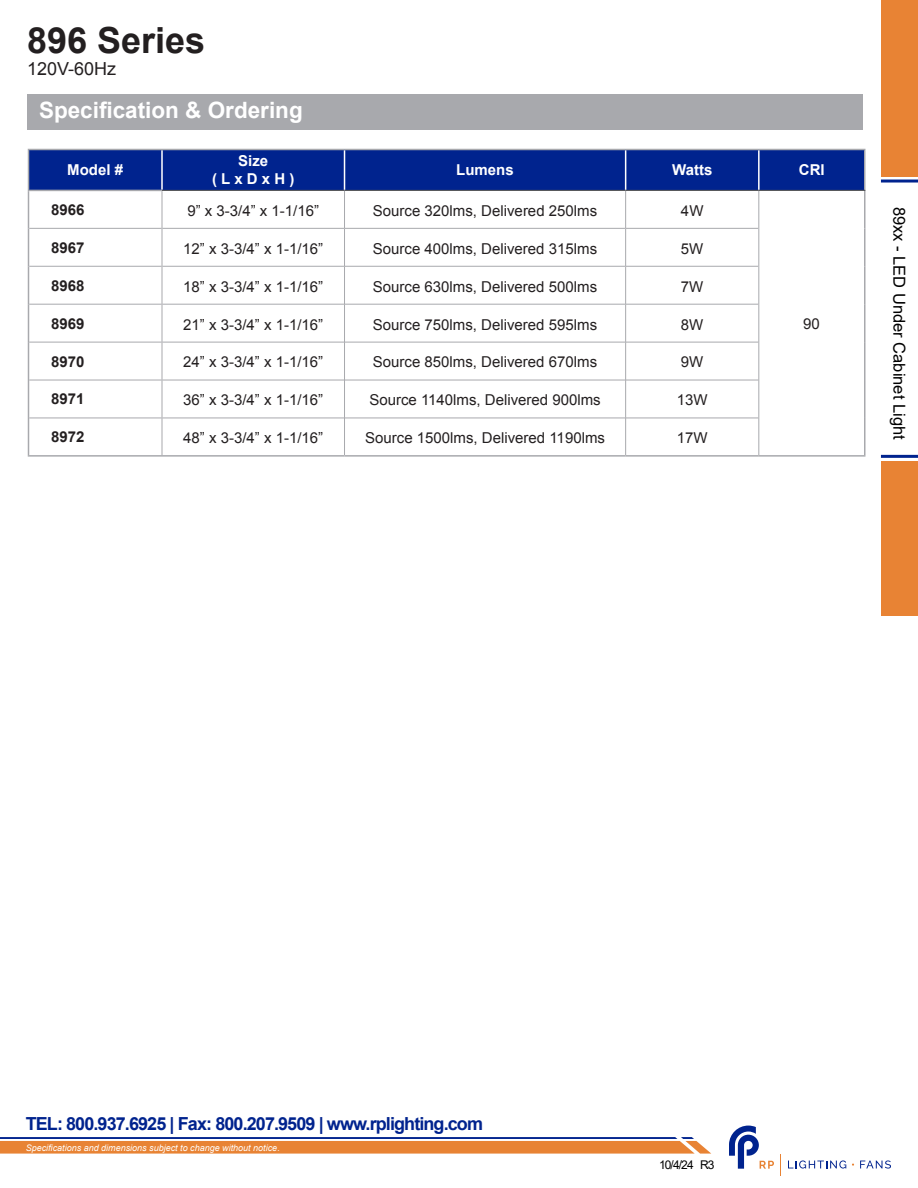
<style>
.page{position:relative;width:918px;height:1188px;background:#fff}
.page>*{position:absolute;margin:0;border:0;box-sizing:border-box;transform-origin:0 0}
.t1{font:700 36px "Arial";color:#231f20}
.t2{font:700 22.5px "Arial";color:#fff}
.t3{font:700 18px "Arial";letter-spacing:-.05em;color:#00238e}
.t4{font:18px "Arial";color:#231f20}
.t5{font:16.5px "Arial";color:#000}
.t6{font:15px "Arial";color:#231f20}
.t7{font:700 15px/18px "Arial";color:#fff;text-align:center}
.t8{font:700 15px "Arial";color:#231f20}
.t9{font:12px "Arial";color:#000}
.t10{font:italic 9px "Arial";color:#fff}
</style>
<div class="page">
<div style="left:881px;top:0;width:37px;height:177px;background:#e88334"></div>
<div style="left:881px;top:461px;width:37px;height:154px;background:#e88334"></div>
<hr style="left:881px;top:180px;width:37px;height:3px;background:#00238e">
<hr style="left:881px;top:455px;width:37px;height:3px;background:#00238e">
<svg style="left:788px;top:1160px;width:58px;height:9px"></svg>
<svg style="left:860px;top:1160px;width:31px;height:9px"></svg>
<svg style="left:729px;top:1126px;width:45px;height:43px"></svg>
<svg style="left:0;top:1137px;width:711px;height:17px;background:#d28c5e"></svg>
<div style="left:28px;top:94px;width:835px;height:36px;background:#a8a9ad"></div>
<div style="left:29px;top:150px;width:835px;height:40px;background:#00238e"></div>
<svg style="left:163px;top:191px;width:597px;height:264px"></svg>
<hr style="left:161px;top:150px;width:2px;height:40px;background:#fff">
<hr style="left:344px;top:150px;width:1px;height:40px;background:#fff">
<hr style="left:625px;top:150px;width:1px;height:40px;background:#fff">
<hr style="left:758px;top:150px;width:2px;height:40px;background:#fff">
<hr style="left:28px;top:190px;width:134px;height:1px;background:#a8a9ad">
<hr style="left:29px;top:228px;width:133px;height:1px;background:#a8a9ad">
<hr style="left:29px;top:266px;width:133px;height:1px;background:#a8a9ad">
<hr style="left:29px;top:304px;width:133px;height:1px;background:#a8a9ad">
<hr style="left:29px;top:342px;width:133px;height:1px;background:#a8a9ad">
<hr style="left:29px;top:380px;width:133px;height:1px;background:#a8a9ad">
<hr style="left:29px;top:418px;width:133px;height:1px;background:#a8a9ad">
<hr style="left:28px;top:149px;width:134px;height:1px;background:#a8a9ad">
<hr style="left:28px;top:150px;width:1px;height:40px;background:#a8a9ad">
<hr style="left:162px;top:149px;width:183px;height:1px;background:#a8a9ad">
<hr style="left:345px;top:149px;width:281px;height:1px;background:#a8a9ad">
<hr style="left:626px;top:149px;width:133px;height:1px;background:#a8a9ad">
<hr style="left:759px;top:149px;width:106px;height:1px;background:#a8a9ad">
<hr style="left:864px;top:150px;width:2px;height:40px;background:#a8a9ad">
<hr style="left:28px;top:191px;width:1px;height:37px;background:#a8a9ad">
<hr style="left:28px;top:228px;width:1px;height:38px;background:#a8a9ad">
<hr style="left:28px;top:266px;width:1px;height:38px;background:#a8a9ad">
<hr style="left:28px;top:304px;width:1px;height:38px;background:#a8a9ad">
<hr style="left:28px;top:342px;width:1px;height:38px;background:#a8a9ad">
<hr style="left:28px;top:380px;width:1px;height:38px;background:#a8a9ad">
<hr style="left:28px;top:418px;width:1px;height:37px;background:#a8a9ad">
<hr style="left:28px;top:455px;width:134px;height:2px;background:#a8a9ad">
<hr style="left:864px;top:191px;width:2px;height:37px;background:#a8a9ad">
<hr style="left:864px;top:228px;width:2px;height:38px;background:#a8a9ad">
<hr style="left:864px;top:266px;width:2px;height:38px;background:#a8a9ad">
<hr style="left:864px;top:304px;width:2px;height:38px;background:#a8a9ad">
<hr style="left:864px;top:342px;width:2px;height:38px;background:#a8a9ad">
<hr style="left:864px;top:380px;width:2px;height:38px;background:#a8a9ad">
<hr style="left:864px;top:418px;width:2px;height:37px;background:#a8a9ad">
<hr style="left:162px;top:455px;width:183px;height:2px;background:#a8a9ad">
<hr style="left:345px;top:455px;width:281px;height:2px;background:#a8a9ad">
<hr style="left:626px;top:455px;width:133px;height:2px;background:#a8a9ad">
<hr style="left:759px;top:455px;width:106px;height:2px;background:#a8a9ad">
<hr style="left:162px;top:228px;width:182px;height:1px;background:#a8a9ad">
<hr style="left:345px;top:228px;width:280px;height:1px;background:#a8a9ad">
<hr style="left:626px;top:228px;width:132px;height:1px;background:#a8a9ad">
<hr style="left:162px;top:266px;width:182px;height:1px;background:#a8a9ad">
<hr style="left:345px;top:266px;width:280px;height:1px;background:#a8a9ad">
<hr style="left:626px;top:266px;width:132px;height:1px;background:#a8a9ad">
<hr style="left:162px;top:304px;width:182px;height:1px;background:#a8a9ad">
<hr style="left:345px;top:304px;width:280px;height:1px;background:#a8a9ad">
<hr style="left:626px;top:304px;width:132px;height:1px;background:#a8a9ad">
<hr style="left:162px;top:342px;width:182px;height:1px;background:#a8a9ad">
<hr style="left:345px;top:342px;width:280px;height:1px;background:#a8a9ad">
<hr style="left:626px;top:342px;width:132px;height:1px;background:#a8a9ad">
<hr style="left:162px;top:380px;width:182px;height:1px;background:#a8a9ad">
<hr style="left:345px;top:380px;width:280px;height:1px;background:#a8a9ad">
<hr style="left:626px;top:380px;width:132px;height:1px;background:#a8a9ad">
<hr style="left:162px;top:418px;width:182px;height:1px;background:#a8a9ad">
<hr style="left:345px;top:418px;width:280px;height:1px;background:#a8a9ad">
<hr style="left:626px;top:418px;width:132px;height:1px;background:#a8a9ad">
<hr style="left:162px;top:191px;width:1px;height:37px;background:#a8a9ad">
<hr style="left:344px;top:191px;width:1px;height:37px;background:#a8a9ad">
<hr style="left:625px;top:191px;width:1px;height:37px;background:#a8a9ad">
<hr style="left:758px;top:191px;width:1px;height:37px;background:#a8a9ad">
<hr style="left:162px;top:228px;width:1px;height:38px;background:#a8a9ad">
<hr style="left:344px;top:228px;width:1px;height:38px;background:#a8a9ad">
<hr style="left:625px;top:228px;width:1px;height:38px;background:#a8a9ad">
<hr style="left:758px;top:228px;width:1px;height:38px;background:#a8a9ad">
<hr style="left:162px;top:266px;width:1px;height:38px;background:#a8a9ad">
<hr style="left:344px;top:266px;width:1px;height:38px;background:#a8a9ad">
<hr style="left:625px;top:266px;width:1px;height:38px;background:#a8a9ad">
<hr style="left:758px;top:266px;width:1px;height:38px;background:#a8a9ad">
<hr style="left:162px;top:304px;width:1px;height:38px;background:#a8a9ad">
<hr style="left:344px;top:304px;width:1px;height:38px;background:#a8a9ad">
<hr style="left:625px;top:304px;width:1px;height:38px;background:#a8a9ad">
<hr style="left:758px;top:304px;width:1px;height:38px;background:#a8a9ad">
<hr style="left:162px;top:342px;width:1px;height:38px;background:#a8a9ad">
<hr style="left:344px;top:342px;width:1px;height:38px;background:#a8a9ad">
<hr style="left:625px;top:342px;width:1px;height:38px;background:#a8a9ad">
<hr style="left:758px;top:342px;width:1px;height:38px;background:#a8a9ad">
<hr style="left:162px;top:380px;width:1px;height:38px;background:#a8a9ad">
<hr style="left:344px;top:380px;width:1px;height:38px;background:#a8a9ad">
<hr style="left:625px;top:380px;width:1px;height:38px;background:#a8a9ad">
<hr style="left:758px;top:380px;width:1px;height:38px;background:#a8a9ad">
<hr style="left:162px;top:418px;width:1px;height:37px;background:#a8a9ad">
<hr style="left:344px;top:418px;width:1px;height:37px;background:#a8a9ad">
<hr style="left:625px;top:418px;width:1px;height:37px;background:#a8a9ad">
<hr style="left:758px;top:418px;width:1px;height:37px;background:#a8a9ad">
<hr style="left:162px;top:190px;width:183px;height:1px;background:#57585a">
<hr style="left:345px;top:190px;width:281px;height:1px;background:#57585a">
<hr style="left:626px;top:190px;width:133px;height:1px;background:#57585a">
<hr style="left:759px;top:190px;width:106px;height:1px;background:#57585a">
<p class="t1" style="left:27px;top:17px;width:180px">896 Series</p>
<p class="t4" style="left:27px;top:57px;width:91px">120V-60Hz</p>
<h2 class="t2" style="left:39px;top:95px;width:265px">Specification &amp; Ordering</h2>
<p class="t7" style="left:67px;top:162px;width:57px">Model #</p>
<p class="t7" style="left:212px;top:153px;width:84px">Size<br>( L x D x H )</p>
<p class="t7" style="left:456px;top:162px;width:59px">Lumens</p>
<p class="t7" style="left:672px;top:162px;width:42px">Watts</p>
<p class="t7" style="left:799px;top:162px;width:27px">CRI</p>
<p class="t8" style="left:51px;top:200px;width:35px">8966</p>
<p class="t6" style="left:187px;top:201px;width:133px">9” x 3-3/4” x 1-1/16”</p>
<p class="t6" style="left:373px;top:201px;width:226px">Source 320lms, Delivered 250lms</p>
<p class="t6" style="left:681px;top:201px;width:24px">4W</p>
<p class="t8" style="left:51px;top:237px;width:35px">8967</p>
<p class="t6" style="left:183px;top:239px;width:142px">12” x 3-3/4” x 1-1/16”</p>
<p class="t6" style="left:373px;top:239px;width:226px">Source 400lms, Delivered 315lms</p>
<p class="t6" style="left:681px;top:239px;width:24px">5W</p>
<p class="t8" style="left:51px;top:275px;width:35px">8968</p>
<p class="t6" style="left:183px;top:277px;width:142px">18” x 3-3/4” x 1-1/16”</p>
<p class="t6" style="left:373px;top:277px;width:226px">Source 630lms, Delivered 500lms</p>
<p class="t6" style="left:681px;top:277px;width:24px">7W</p>
<p class="t8" style="left:51px;top:313px;width:35px">8969</p>
<p class="t6" style="left:183px;top:314px;width:142px">21” x 3-3/4” x 1-1/16”</p>
<p class="t6" style="left:373px;top:314px;width:226px">Source 750lms, Delivered 595lms</p>
<p class="t6" style="left:681px;top:314px;width:24px">8W</p>
<p class="t8" style="left:51px;top:351px;width:35px">8970</p>
<p class="t6" style="left:183px;top:352px;width:142px">24” x 3-3/4” x 1-1/16”</p>
<p class="t6" style="left:373px;top:352px;width:226px">Source 850lms, Delivered 670lms</p>
<p class="t6" style="left:681px;top:352px;width:24px">9W</p>
<p class="t8" style="left:51px;top:389px;width:35px">8971</p>
<p class="t6" style="left:183px;top:390px;width:142px">36” x 3-3/4” x 1-1/16”</p>
<p class="t6" style="left:369px;top:390px;width:233px">Source 1140lms, Delivered 900lms</p>
<p class="t6" style="left:677px;top:390px;width:32px">13W</p>
<p class="t8" style="left:51px;top:427px;width:35px">8972</p>
<p class="t6" style="left:183px;top:428px;width:142px">48” x 3-3/4” x 1-1/16”</p>
<p class="t6" style="left:365px;top:428px;width:241px">Source 1500lms, Delivered 1190lms</p>
<p class="t6" style="left:677px;top:428px;width:32px">17W</p>
<p class="t6" style="left:803px;top:314px;width:18px">90</p>
<p class="t5" style="left:910px;top:207px;width:235px;rotate:90deg">89xx - LED Under Cabinet Light</p>
<p class="t3" style="left:26px;top:1111px;width:459px">TEL: 800.937.6925 | Fax: 800.207.9509 | www.rplighting.com</p>
<p class="t10" style="left:26px;top:1142px;width:256px">Specifications and dimensions subject to change without notice.</p>
<p class="t9" style="left:659px;top:1156px;width:57px">10/4/24 R3</p>
</div>
